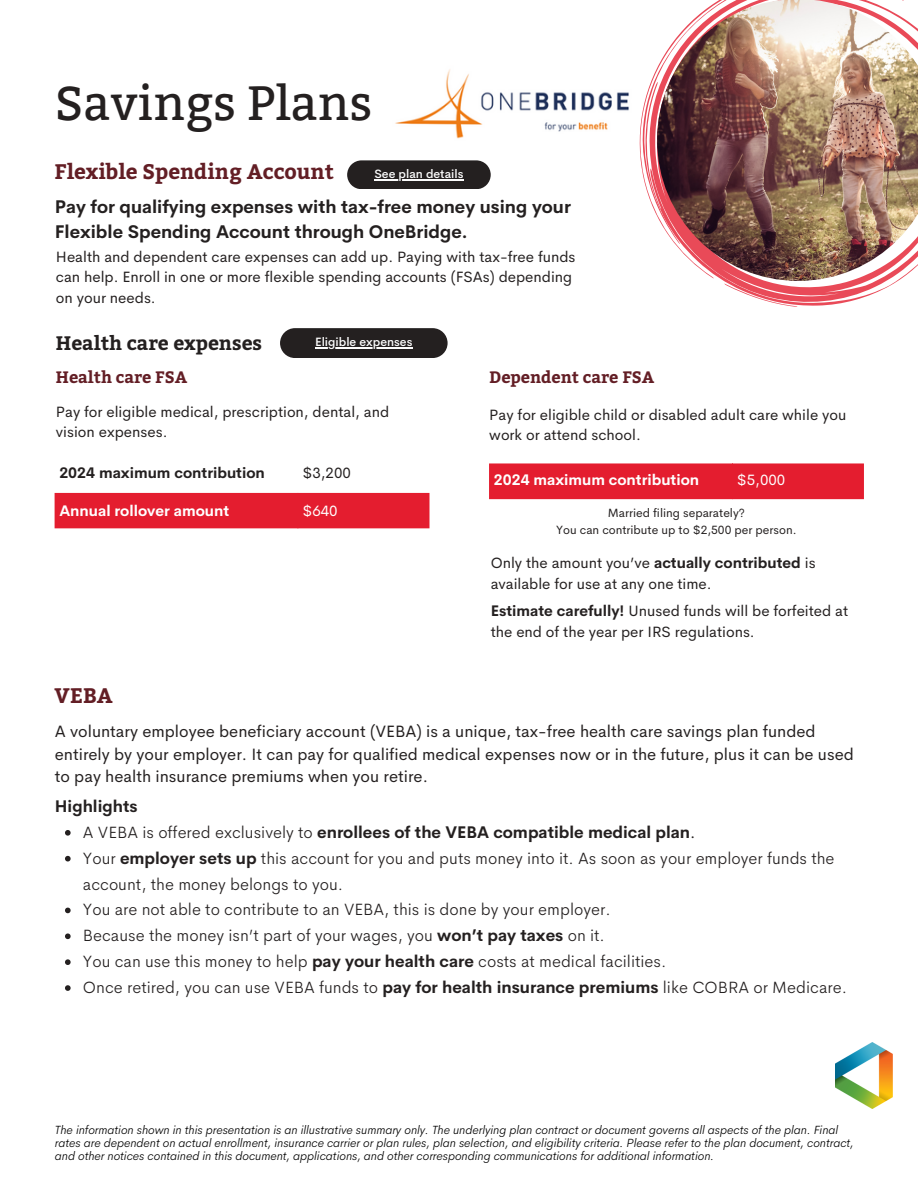
<style>
.page{position:relative;width:918px;height:1188px;background:#fff}
.page>*{position:absolute;margin:0;border:0;box-sizing:border-box;transform-origin:0 0}
.t1{font:48px "Bitter";color:#242020}
.t2{font:700 21px "Bitter";color:#631e25}
.t3{font:700 19.5px "Bitter";color:#242020}
.t4{font:700 18px/24.8px "Cerebri Sans";color:#242020}
.t5{font:300 16.5px/25.8px "Cerebri Sans";color:#242020}
.t6{font:16.5px/22.5px "Cerebri Sans";color:#242020}
.t7{font:700 16.5px "Bitter";color:#631e25}
.t8{font:15px/20.2px "Cerebri Sans";color:#242020}
.t9{font:700 15px "Cerebri Sans";color:#fff}
.t10{font:700 15px "Cerebri Sans";color:#242020}
.t11{font:15px "Cerebri Sans";color:#fff}
.t12{font:italic 300 12px/13px "Cerebri Sans";color:#000}
.t13{font:12px/17px "Cerebri Sans";color:#242020;text-align:center}
.t14{font:500 12px "Cerebri Sans";color:#fcfcfc}
.s1{font-weight:700}
.s2{font-weight:400}
</style>
<div class="page">
<img style="left:835px;top:1042px;width:58px;height:67px">
<img style="left:395px;top:69px;width:234px;height:70px">
<svg style="left:642px;top:82px;width:256px;height:224px"></svg>
<img style="left:657px;top:0;width:261px;height:281px">
<svg style="left:65px;top:830px;width:6px;height:6px"></svg>
<svg style="left:65px;top:856px;width:6px;height:5px"></svg>
<svg style="left:65px;top:908px;width:6px;height:5px"></svg>
<svg style="left:65px;top:933px;width:6px;height:6px"></svg>
<svg style="left:65px;top:959px;width:6px;height:6px"></svg>
<svg style="left:65px;top:985px;width:6px;height:6px"></svg>
<div style="left:280px;top:328px;width:168px;height:30px;background:#242020;border-radius:15px"></div>
<hr style="left:315px;top:347px;width:97px;height:1px;background:#fcfcfc">
<div style="left:55px;top:493px;width:374px;height:35px;background:#e41d2f"></div>
<svg style="left:347px;top:160px;width:144px;height:29px;background:#353131"></svg>
<hr style="left:374px;top:180px;width:89px;height:1px;background:#fcfcfc">
<div style="left:489px;top:464px;width:375px;height:35px;background:#e41d2f"></div>
<h1 class="t1" style="left:55px;top:75px;width:319px">Savings Plans</h1>
<p class="t2" style="left:55px;top:156px;width:281px">Flexible Spending Account</p>
<p class="t14" style="left:374px;top:166px;width:91px">See plan details</p>
<p class="t4" style="left:55px;top:195px;width:518px">Pay for qualifying expenses with tax-free money using your<br>Flexible Spending Account through OneBridge.</p>
<p class="t8" style="left:56px;top:247px;width:521px">Health and dependent care expenses can add up. Paying with tax-free funds can help. Enroll in one or more flexible spending accounts (FSAs) depending on your needs.</p>
<p class="t3" style="left:56px;top:329px;width:208px">Health care expenses</p>
<p class="t7" style="left:56px;top:365px;width:133px">Health care FSA</p>
<p class="t14" style="left:315px;top:334px;width:99px">Eligible expenses</p>
<p class="t8" style="left:56px;top:402px;width:335px">Pay for eligible medical, prescription, dental, and vision expenses.</p>
<p class="t10" style="left:59px;top:463px;width:207px">2024 maximum contribution</p>
<p class="t8" style="left:302px;top:463px;width:50px">$3,200</p>
<p class="t9" style="left:59px;top:501px;width:171px">Annual rollover amount</p>
<p class="t11" style="left:302px;top:501px;width:37px">$640</p>
<p class="t2" style="left:55px;top:680px;width:60px">VEBA</p>
<p class="t7" style="left:489px;top:365px;width:167px">Dependent care FSA</p>
<p class="t8" style="left:489px;top:405px;width:359px">Pay for eligible child or disabled adult care while you work or attend school.</p>
<p class="t9" style="left:494px;top:470px;width:207px">2024 maximum contribution</p>
<p class="t11" style="left:737px;top:470px;width:50px">$5,000</p>
<p class="t13" style="left:556px;top:505px;width:242px">Married filing separately?<br>You can contribute up to $2,500 per person.</p>
<p class="t8" style="left:491px;top:553px;width:327px;line-height:21px">Only the amount you’ve <span class="s1">actually contributed</span> is available for use at any one time.</p>
<p class="t8" style="left:491px;top:601px;width:359px;line-height:21px"><span class="s1">Estimate carefully!</span> Unused funds will be forfeited at the end of the year per IRS regulations.</p>
<p class="t6" style="left:55px;top:720px;width:801px">A voluntary employee beneficiary account (VEBA) is a unique, tax-free health care savings plan funded entirely by your employer. It can pay for qualified medical expenses now or in the future, plus it can be used to pay health insurance premiums when you retire.</p>
<p class="t5" style="left:83px;top:793px;width:766px;text-indent:-28px"><span class="s1">Highlights<br></span>A VEBA is offered exclusively to <span class="s1">enrollees of the VEBA compatible medical plan</span><span class="s2">.<br></span>Your <span class="s1">employer sets up</span> this account for you and puts money into it. As soon as your employer funds the account, the money belongs to you.<br>You are not able to contribute to an VEBA, this is done by your employer.<br>Because the money isn’t part of your wages, you <span class="s1">won’t pay taxes</span> on it.<br>You can use this money to help <span class="s1">pay your health care</span> costs at medical facilities.<br>Once retired, you can use VEBA funds to <span class="s1">pay for health insurance premiums</span> like COBRA or Medicare.</p>
<p class="t12" style="left:55px;top:1123px;width:800px">The information shown in this presentation is an illustrative summary only. The underlying plan contract or document governs all aspects of the plan. Final rates are dependent on actual enrollment, insurance carrier or plan rules, plan selection, and eligibility criteria. Please refer to the plan document, contract, and other notices contained in this document, applications, and other corresponding communications for additional information.</p>
</div>
